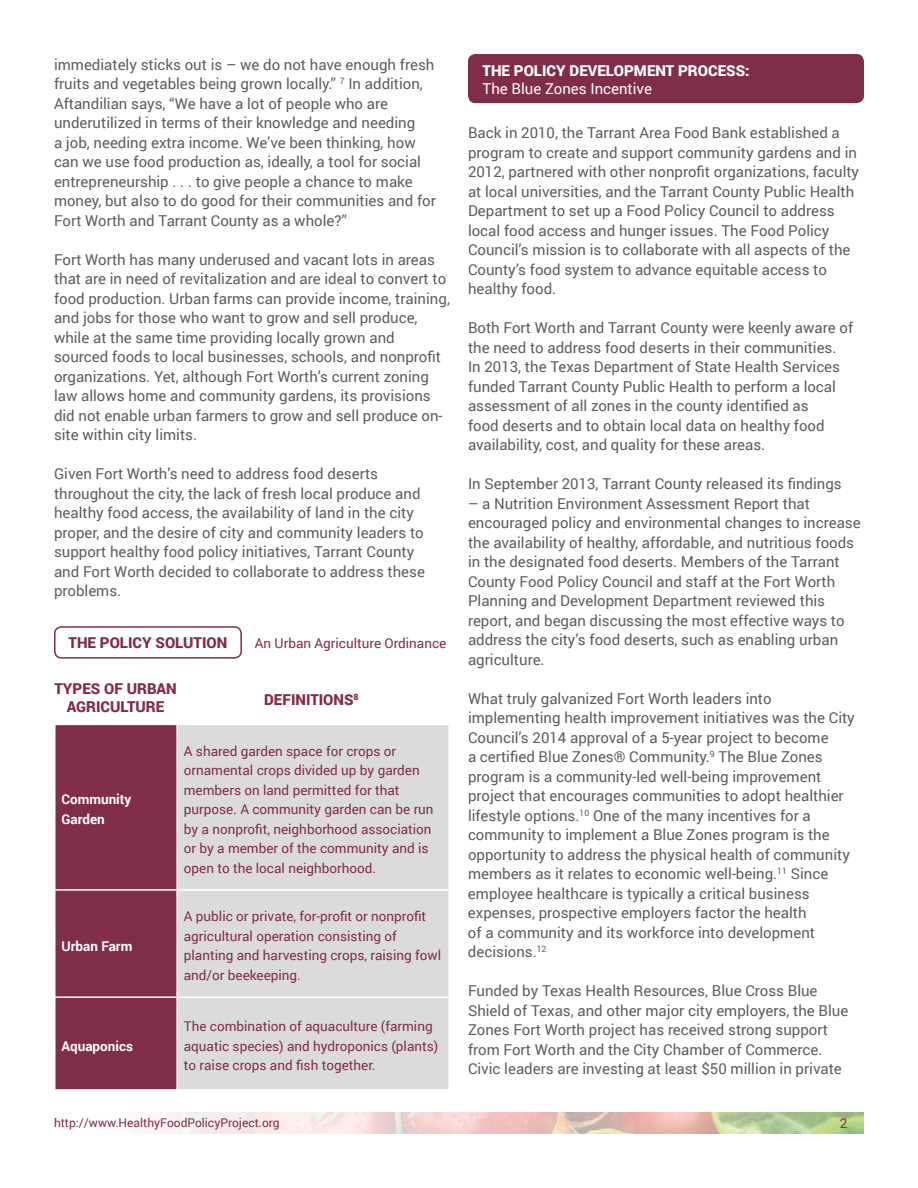
<style>
.page{position:relative;width:918px;height:1188px;background:#fff}
.page>*{position:absolute;margin:0;border:0;box-sizing:border-box;transform-origin:0 0}
.t1{font:15px/19.5px "Roboto";color:#5c5e5e}
.t2{font:900 15px/18px "Roboto";color:#802e47;text-align:center}
.t3{font:900 15px "Roboto";color:#fff}
.t4{font:15px "Roboto";color:#fff}
.t5{font:13.5px/19.5px "Roboto";color:#802e45}
.t6{font:700 13.5px/19.5px "Roboto";color:#fff}
.t7{font:13.5px "Roboto";color:#802e47}
.t8{font:12px "Roboto";color:#802e45}
</style>
<div class="page">
<svg style="left:154px;top:1112px;width:710px;height:22px;background:#e2d2c2"></svg>
<div style="left:54px;top:626px;width:188px;height:33px;border:2px solid #802e47;border-radius:7px"></div>
<div style="left:56px;top:725px;width:120px;height:364px;background:#802e47"></div>
<div style="left:178px;top:725px;width:270px;height:364px;background:#dbdbdb"></div>
<hr style="left:54px;top:889px;width:123px;height:2px;background:#fff">
<hr style="left:177px;top:889px;width:273px;height:2px;background:#fff">
<hr style="left:54px;top:996px;width:123px;height:2px;background:#fff">
<hr style="left:177px;top:996px;width:273px;height:2px;background:#fff">
<div style="left:469px;top:55px;width:394px;height:47px;background:#802e47;border-radius:7px"></div>
<div style="left:468px;top:54px;width:396px;height:49px;border:2px solid #802e47;border-radius:7px"></div>
<p class="t1" style="left:54px;top:54px;width:383px">immediately sticks out is – we do not have enough fresh fruits and vegetables being grown locally.” <sup>7</sup> In addition, Aftandilian says, “We have a lot of people who are underutilized in terms of their knowledge and needing<br>a job, needing extra income. We’ve been thinking, how can we use food production as, ideally, a tool for social entrepreneurship . . . to give people a chance to make money, but also to do good for their communities and for Fort Worth and Tarrant County as a whole?”</p>
<p class="t1" style="left:54px;top:249px;width:397px">Fort Worth has many underused and vacant lots in areas that are in need of revitalization and are ideal to convert to food production. Urban farms can provide income, training, and jobs for those who want to grow and sell produce, while at the same time providing locally grown and sourced foods to local businesses, schools, and nonprofit organizations. Yet, although Fort Worth’s current zoning law allows home and community gardens, its provisions did not enable urban farmers to grow and sell produce on&shy;site within city limits.</p>
<p class="t1" style="left:54px;top:464px;width:373px">Given Fort Worth’s need to address food deserts throughout the city, the lack of fresh local produce and healthy food access, the availability of land in the city proper, and the desire of city and community leaders to support healthy food policy initiatives, Tarrant County and Fort Worth decided to collaborate to address these problems.</p>
<p class="t2" style="left:69px;top:633px;width:160px">THE POLICY SOLUTION</p>
<p class="t7" style="left:255px;top:634px;width:193px">An Urban Agriculture Ordinance</p>
<p class="t2" style="left:54px;top:679px;width:124px">TYPES OF URBAN<br>AGRICULTURE</p>
<p class="t2" style="left:264px;top:690px;width:96px">DEFINITIONS<sup>8</sup></p>
<p class="t6" style="left:62px;top:789px;width:72px">Community<br>Garden</p>
<p class="t6" style="left:62px;top:935px;width:72px">Urban Farm</p>
<p class="t6" style="left:62px;top:1035px;width:73px">Aquaponics</p>
<p class="t5" style="left:184px;top:741px;width:251px">A shared garden space for crops or ornamental crops divided up by garden members on land permitted for that purpose. A community garden can be run by a nonprofit, neighborhood association or by a member of the community and is open to the local neighborhood.</p>
<p class="t5" style="left:184px;top:906px;width:259px">A public or private, for-profit or nonprofit agricultural operation consisting of planting and harvesting crops, raising fowl and/or beekeeping.</p>
<p class="t5" style="left:184px;top:1016px;width:256px">The combination of aquaculture (farming aquatic species) and hydroponics (plants) to raise crops and fish together.</p>
<p class="t3" style="left:483px;top:60px;width:269px">THE POLICY DEVELOPMENT PROCESS:</p>
<p class="t4" style="left:483px;top:78px;width:171px">The Blue Zones Incentive</p>
<p class="t1" style="left:468px;top:123px;width:393px">Back in 2010, the Tarrant Area Food Bank established a program to create and support community gardens and in 2012, partnered with other nonprofit organizations, faculty at local universities, and the Tarrant County Public Health Department to set up a Food Policy Council to address local food access and hunger issues. The Food Policy Council’s mission is to collaborate with all aspects of the County’s food system to advance equitable access to healthy food.</p>
<p class="t1" style="left:468px;top:318px;width:387px">Both Fort Worth and Tarrant County were keenly aware of the need to address food deserts in their communities.<br>In 2013, the Texas Department of State Health Services funded Tarrant County Public Health to perform a local assessment of all zones in the county identified as<br>food deserts and to obtain local data on healthy food availability, cost, and quality for these areas.</p>
<p class="t1" style="left:468px;top:474px;width:375px">In September 2013, Tarrant County released its findings</p>
<p class="t1" style="left:468px;top:493px;width:394px">– a Nutrition Environment Assessment Report that encouraged policy and environmental changes to increase the availability of healthy, affordable, and nutritious foods in the designated food deserts. Members of the Tarrant County Food Policy Council and staff at the Fort Worth Planning and Development Department reviewed this report, and began discussing the most effective ways to address the city’s food deserts, such as enabling urban agriculture.</p>
<p class="t1" style="left:468px;top:688px;width:388px">What truly galvanized Fort Worth leaders into implementing health improvement initiatives was the City Council’s 2014 approval of a 5-year project to become<br>a certified Blue Zones® Community.<sup>9</sup> The Blue Zones program is a community-led well-being improvement project that encourages communities to adopt healthier lifestyle options.<sup>10</sup> One of the many incentives for a community to implement a Blue Zones program is the opportunity to address the physical health of community members as it relates to economic well-being.<sup>11</sup> Since employee healthcare is typically a critical business expenses, prospective employers factor the health<br>of a community and its workforce into development decisions.<sup>12</sup></p>
<p class="t1" style="left:468px;top:981px;width:382px">Funded by Texas Health Resources, Blue Cross Blue Shield of Texas, and other major city employers, the Blue Zones Fort Worth project has received strong support from Fort Worth and the City Chamber of Commerce.<br>Civic leaders are investing at least $50 million in private</p>
<p class="t8" style="left:54px;top:1115px;width:227px">http://www.HealthyFoodPolicyProject.org</p>
<p class="t5" style="left:840px;top:1113px;width:9px">2</p>
</div>
